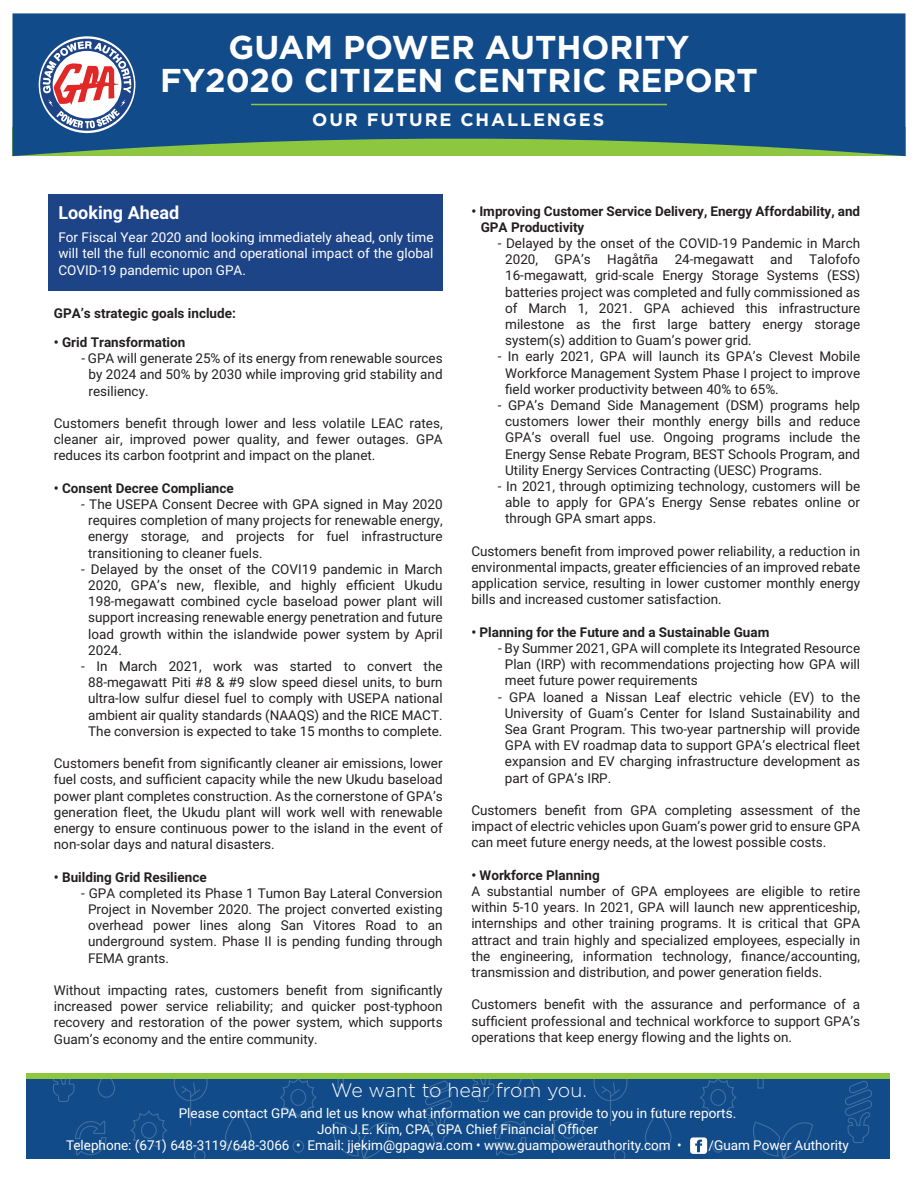
<style>
.page{position:relative;width:918px;height:1188px;background:#fff}
.page>*{position:absolute;margin:0;border:0;box-sizing:border-box;transform-origin:0 0}
.t1{font:700 33px/33px "Gotham";color:#fff;text-align:center}
.t2{font:300 19.5px "Gotham";color:#fff}
.t3{font:700 18px "Gotham";letter-spacing:.1em;color:#fff}
.t4{font:700 18px "Roboto";color:#fff}
.t5{font:13.5px/16.2px "Roboto";color:#231f20;text-align:justify}
.t6{font:13.5px/16.2px "Roboto";color:#fff;text-align:justify}
.t7{font:700 13.5px/16.2px "Roboto";color:#231f20}
</style>
<div class="page">
<svg style="left:12px;top:13px;width:894px;height:143px;background:#1c5682"></svg>
<svg style="left:39px;top:36px;width:96px;height:97px"></svg>
<svg style="left:40px;top:39px;width:94px;height:92px"></svg>
<svg style="left:43px;top:41px;width:88px;height:87px"></svg>
<div style="left:26px;top:1076px;width:864px;height:84px;background:#114b89"></div>
<svg style="left:174px;top:1078px;width:34px;height:48px"></svg>
<svg style="left:52px;top:1078px;width:24px;height:24px"></svg>
<svg style="left:425px;top:1080px;width:27px;height:63px"></svg>
<svg style="left:328px;top:1078px;width:26px;height:11px"></svg>
<svg style="left:225px;top:1109px;width:27px;height:43px"></svg>
<svg style="left:391px;top:1078px;width:19px;height:1px"></svg>
<svg style="left:97px;top:1078px;width:19px;height:20px"></svg>
<svg style="left:333px;top:1122px;width:60px;height:38px"></svg>
<svg style="left:75px;top:1121px;width:32px;height:35px"></svg>
<svg style="left:279px;top:1078px;width:39px;height:40px"></svg>
<div style="left:290px;top:1089px;width:16px;height:17px;border:1px solid #fff;border-radius:50%"></div>
<svg style="left:130px;top:1110px;width:37px;height:40px"></svg>
<div style="left:141px;top:1122px;width:16px;height:17px;border:1px solid #fff;border-radius:50%"></div>
<svg style="left:194px;top:1149px;width:12px;height:11px"></svg>
<div style="left:293px;top:1140px;width:11px;height:13px;border:1px solid #fff;border-radius:50%"></div>
<svg style="left:472px;top:1078px;width:24px;height:24px"></svg>
<svg style="left:845px;top:1081px;width:27px;height:62px"></svg>
<svg style="left:748px;top:1078px;width:26px;height:11px"></svg>
<svg style="left:645px;top:1109px;width:27px;height:43px"></svg>
<svg style="left:811px;top:1078px;width:19px;height:1px"></svg>
<svg style="left:517px;top:1078px;width:19px;height:20px"></svg>
<svg style="left:753px;top:1122px;width:60px;height:38px"></svg>
<svg style="left:495px;top:1121px;width:31px;height:35px"></svg>
<svg style="left:699px;top:1078px;width:38px;height:40px"></svg>
<div style="left:710px;top:1089px;width:16px;height:17px;border:1px solid #fff;border-radius:50%"></div>
<svg style="left:549px;top:1078px;width:79px;height:82px"></svg>
<div style="left:712px;top:1140px;width:12px;height:13px;border:1px solid #fff;border-radius:50%"></div>
<div style="left:26px;top:1073px;width:864px;height:5px;background:#8dc63f"></div>
<hr style="left:251px;top:104px;width:416px;height:1px;background:#8dc63f">
<div style="left:49px;top:195px;width:394px;height:96px;background:#1e4488"></div>
<svg style="left:690px;top:1137px;width:17px;height:17px"></svg>
<h1 class="t1" style="left:160px;top:30px;width:599px">GUAM POWER AUTHORITY<br>FY2020 CITIZEN CENTRIC REPORT</h1>
<h3 class="t3" style="left:312px;top:110px;width:293px">OUR FUTURE CHALLENGES</h3>
<h3 class="t4" style="left:58px;top:200px;width:123px">Looking Ahead</h3>
<p class="t6" style="left:58px;top:229px;width:377px">For Fiscal Year 2020 and looking immediately ahead, only time will tell the full economic and operational impact of the global COVID-19 pandemic upon GPA.</p>
<p class="t7" style="left:54px;top:304px;width:184px">GPA’s strategic goals include:</p>
<p class="t7" style="left:54px;top:334px;width:133px">• Grid Transformation</p>
<p class="t5" style="left:89px;top:350px;width:356px;text-indent:-7px">- GPA will generate 25% of its energy from renewable sources by 2024 and 50% by 2030 while improving grid stability and resiliency.</p>
<p class="t5" style="left:54px;top:415px;width:390px">Customers benefit through lower and less volatile LEAC rates, cleaner air, improved power quality, and fewer outages. GPA reduces its carbon footprint and impact on the planet.</p>
<p class="t7" style="left:54px;top:479px;width:182px">• Consent Decree Compliance</p>
<p class="t5" style="left:88px;top:496px;width:356px;text-indent:-7px">- The USEPA Consent Decree with GPA signed in May 2020 requires completion of many projects for renewable energy, energy storage, and projects for fuel infrastructure transitioning to cleaner fuels.</p>
<p class="t5" style="left:88px;top:560px;width:356px;text-indent:-7px">- Delayed by the onset of the COVI19 pandemic in March 2020, GPA’s new, flexible, and highly efficient Ukudu 198-megawatt combined cycle baseload power plant will support increasing renewable energy penetration and future load growth within the islandwide power system by April 2024.</p>
<p class="t5" style="left:81px;top:658px;width:363px;text-align:center">- In March 2021, work was started to convert the 88-megawatt Piti #8 &amp; #9 slow speed diesel units, to burn ultra-low sulfur diesel fuel to comply with USEPA national ambient air quality standards (NAAQS) and the RICE MACT.<br>The conversion is expected to take 15 months to complete.</p>
<p class="t5" style="left:54px;top:755px;width:390px">Customers benefit from significantly cleaner air emissions, lower fuel costs, and sufficient capacity while the new Ukudu baseload power plant completes construction. As the cornerstone of GPA’s generation fleet, the Ukudu plant will work well with renewable energy to ensure continuous power to the island in the event of non-solar days and natural disasters.</p>
<p class="t7" style="left:54px;top:868px;width:154px">• Building Grid Resilience</p>
<p class="t5" style="left:88px;top:884px;width:356px;text-indent:-7px">- GPA completed its Phase 1 Tumon Bay Lateral Conversion Project in November 2020. The project converted existing overhead power lines along San Vitores Road to an underground system. Phase II is pending funding through FEMA grants.</p>
<p class="t5" style="left:54px;top:982px;width:390px">Without impacting rates, customers benefit from significantly increased power service reliability; and quicker post-typhoon recovery and restoration of the power system, which supports Guam’s economy and the entire community.</p>
<p class="t7" style="left:481px;top:202px;width:381px;text-indent:-9px">• Improving Customer Service Delivery, Energy Affordability, and<br>GPA Productivity</p>
<p class="t5" style="left:505px;top:235px;width:357px;text-indent:-7px">- Delayed by the onset of the COVID-19 Pandemic in March 2020, GPA’s Hagåtña 24-megawatt and Talofofo 16-megawatt, grid-scale Energy Storage Systems (ESS) batteries project was completed and fully commissioned as of March 1, 2021. GPA achieved this infrastructure milestone as the first large battery energy storage system(s) addition to Guam’s power grid.</p>
<p class="t5" style="left:505px;top:348px;width:357px;text-indent:-7px">- In early 2021, GPA will launch its GPA’s Clevest Mobile Workforce Management System Phase I project to improve field worker productivity between 40% to 65%.</p>
<p class="t5" style="left:505px;top:397px;width:357px;text-indent:-7px">- GPA’s Demand Side Management (DSM) programs help customers lower their monthly energy bills and reduce GPA’s overall fuel use. Ongoing programs include the Energy Sense Rebate Program, BEST Schools Program, and Utility Energy Services Contracting (UESC) Programs.</p>
<p class="t5" style="left:505px;top:478px;width:357px;text-indent:-7px">- In 2021, through optimizing technology, customers will be able to apply for GPA’s Energy Sense rebates online or through GPA smart apps.</p>
<p class="t5" style="left:471px;top:542px;width:390px">Customers benefit from improved power reliability, a reduction in environmental impacts, greater efficiencies of an improved rebate application service, resulting in lower customer monthly energy bills and increased customer satisfaction.</p>
<p class="t7" style="left:471px;top:623px;width:300px">• Planning for the Future and a Sustainable Guam</p>
<p class="t5" style="left:505px;top:640px;width:357px;text-indent:-7px">- By Summer 2021, GPA will complete its Integrated Resource Plan (IRP) with recommendations projecting how GPA will meet future power requirements</p>
<p class="t5" style="left:505px;top:688px;width:357px;text-indent:-7px">- GPA loaned a Nissan Leaf electric vehicle (EV) to the University of Guam’s Center for Island Sustainability and Sea Grant Program. This two-year partnership will provide GPA with EV roadmap data to support GPA’s electrical fleet expansion and EV charging infrastructure development as part of GPA’s IRP.</p>
<p class="t5" style="left:471px;top:802px;width:390px">Customers benefit from GPA completing assessment of the impact of electric vehicles upon Guam’s power grid to ensure GPA can meet future energy needs, at the lowest possible costs.</p>
<p class="t7" style="left:471px;top:866px;width:130px">• Workforce Planning</p>
<p class="t5" style="left:471px;top:883px;width:390px">A substantial number of GPA employees are eligible to retire within 5-10 years. In 2021, GPA will launch new apprenticeship, internships and other training programs. It is critical that GPA attract and train highly and specialized employees, especially in the engineering, information technology, finance/accounting, transmission and distribution, and power generation fields.</p>
<p class="t5" style="left:471px;top:996px;width:390px">Customers benefit with the assurance and performance of a sufficient professional and technical workforce to support GPA’s operations that keep energy flowing and the lights on.</p>
<h2 class="t2" style="left:331px;top:1080px;width:257px">We want to hear from you.</h2>
<p class="t6" style="left:179px;top:1104px;width:559px">Please contact GPA and let us know what information we can provide to you in future reports.</p>
<p class="t6" style="left:317px;top:1121px;width:282px">John J.E. Kim, CPA, GPA Chief Financial Officer</p>
<p class="t6" style="left:66px;top:1137px;width:617px">Telephone: (671) 648-3119/648-3066 • Email: jjekim@gpagwa.com • www.guampowerauthority.com •</p>
<p class="t6" style="left:709px;top:1137px;width:142px">/Guam Power Authority</p>
</div>
